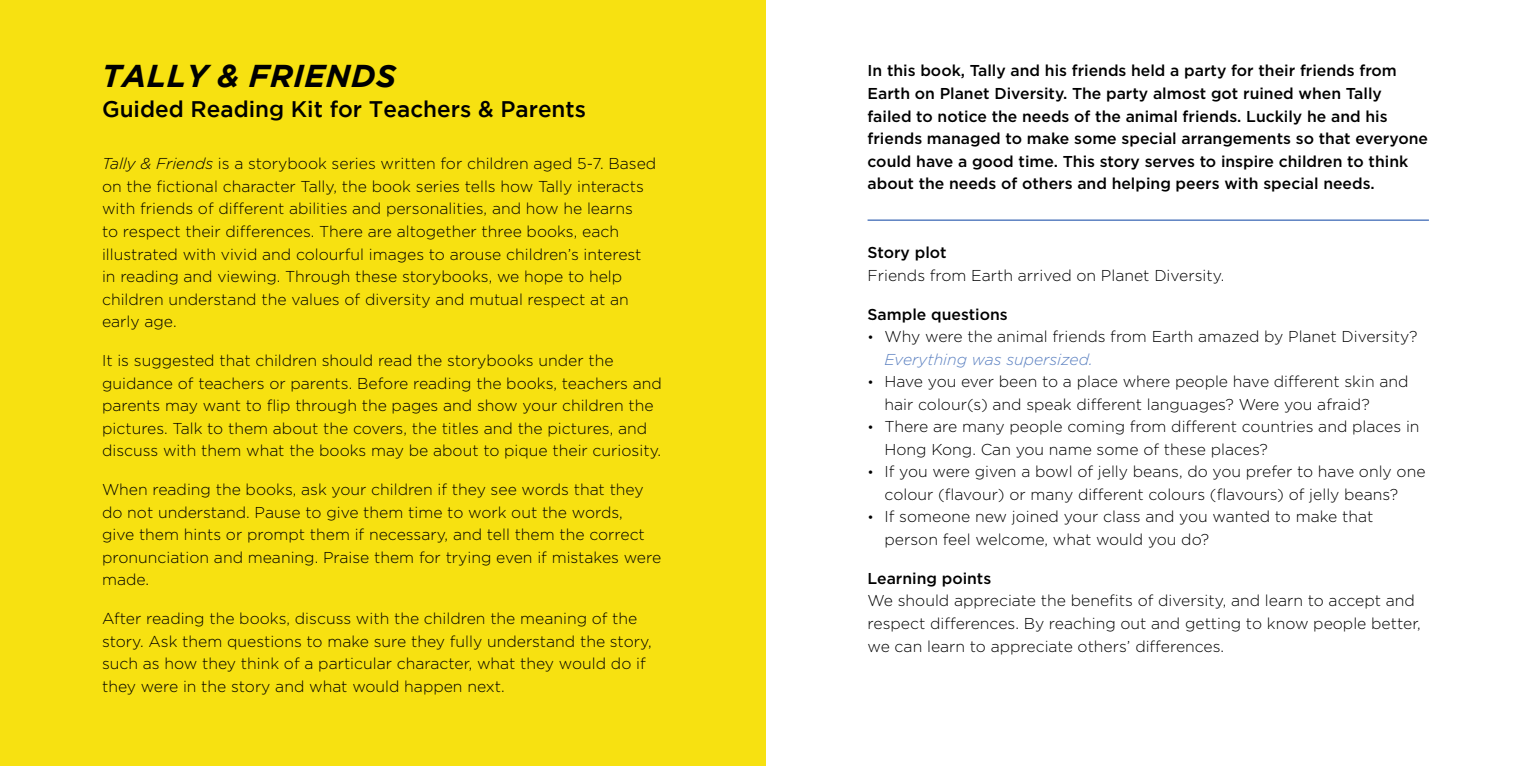
<style>
.page{position:relative;width:1531px;height:766px;background:#fff}
.page>*{position:absolute;margin:0;border:0;box-sizing:border-box;transform-origin:0 0}
.t1{font:italic 700 31.5px "Gotham";letter-spacing:.015em;color:#000}
.t2{font:500 22.5px "Gotham";color:#000}
.t3{font:300 15.75px/22.5px "Gotham";color:#000}
.t4{font:500 15.75px/22.5px "Gotham";color:#000}
.s1{font-style:italic}
.s2{font-size:13.5px}
.s3{font-style:italic;color:#5c81c1}
</style>
<div class="page">
<div style="left:0;top:0;width:765px;height:765px;background:#f7e111"></div>
<hr style="left:867px;top:219px;width:562px;height:2px;background:#5c81c1">
<h1 class="t1" style="left:102px;top:57px;width:295px">TALLY &amp; FRIENDS</h1>
<h2 class="t2" style="left:102px;top:96px;width:485px">Guided Reading Kit for Teachers &amp; Parents</h2>
<p class="t3" style="left:102px;top:152px;width:556px"><span class="s1">Tally &amp; Friends</span> is a storybook series written for children aged 5-7. Based on the fictional character Tally, the book series tells how Tally interacts with friends of different abilities and personalities, and how he learns<br>to respect their differences. There are altogether three books, each illustrated with vivid and colourful images to arouse children’s interest in reading and viewing. Through these storybooks, we hope to help children understand the values of diversity and mutual respect at an early age.</p>
<p class="t3" style="left:102px;top:349px;width:561px">It is suggested that children should read the storybooks under the guidance of teachers or parents. Before reading the books, teachers and parents may want to flip through the pages and show your children the pictures. Talk to them about the covers, the titles and the pictures, and discuss with them what the books may be about to pique their curiosity.</p>
<p class="t3" style="left:102px;top:478px;width:561px">When reading the books, ask your children if they see words that they do not understand. Pause to give them time to work out the words,<br>give them hints or prompt them if necessary, and tell them the correct pronunciation and meaning. Praise them for trying even if mistakes were made.</p>
<p class="t3" style="left:102px;top:607px;width:551px">After reading the books, discuss with the children the meaning of the story. Ask them questions to make sure they fully understand the story, such as how they think of a particular character, what they would do if they were in the story and what would happen next.</p>
<p class="t4" style="left:867px;top:59px;width:562px">In this book, Tally and his friends held a party for their friends from Earth on Planet Diversity. The party almost got ruined when Tally failed to notice the needs of the animal friends. Luckily he and his friends managed to make some special arrangements so that everyone could have a good time. This story serves to inspire children to think about the needs of others and helping peers with special needs.</p>
<p class="t4" style="left:867px;top:241px;width:81px">Story plot</p>
<p class="t3" style="left:867px;top:263px;width:358px">Friends from Earth arrived on Planet Diversity.</p>
<p class="t4" style="left:867px;top:302px;width:142px">Sample questions</p>
<p class="t3" style="left:884px;top:325px;width:534px;text-indent:-17px"><span class="s2">•</span> Why were the animal friends from Earth amazed by Planet Diversity?<br><span class="s3">Everything was supersized.</span></p>
<p class="t3" style="left:884px;top:370px;width:525px;text-indent:-17px"><span class="s2">•</span> Have you ever been to a place where people have different skin and hair colour(s) and speak different languages? Were you afraid?</p>
<p class="t3" style="left:884px;top:415px;width:536px;text-indent:-17px"><span class="s2">•</span> There are many people coming from different countries and places in<br>Hong Kong. Can you name some of these places?</p>
<p class="t3" style="left:884px;top:460px;width:542px;text-indent:-17px"><span class="s2">•</span> If you were given a bowl of jelly beans, do you prefer to have only one colour (flavour) or many different colours (flavours) of jelly beans?</p>
<p class="t3" style="left:884px;top:505px;width:490px;text-indent:-17px"><span class="s2">•</span> If someone new joined your class and you wanted to make that person feel welcome, what would you do?</p>
<p class="t4" style="left:867px;top:566px;width:125px">Learning points</p>
<p class="t3" style="left:867px;top:589px;width:555px">We should appreciate the benefits of diversity, and learn to accept and respect differences. By reaching out and getting to know people better, we can learn to appreciate others’ differences.</p>
</div>
